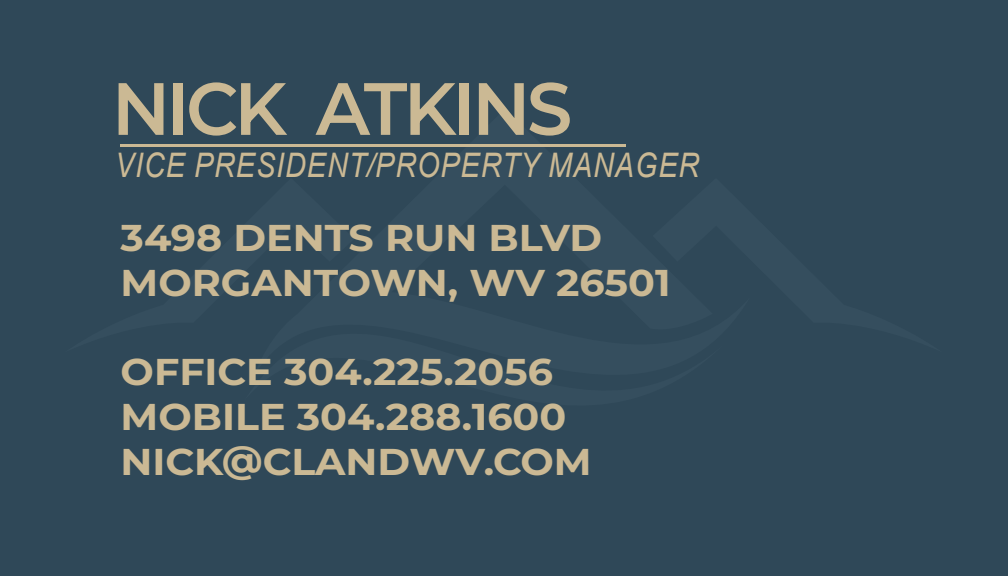
<style>
.page{position:relative;width:1008px;height:576px;background:#2f4858}
.page>*{position:absolute;margin:0;border:0;box-sizing:border-box;transform-origin:0 0}
.t1{font:600 74px "Montserrat";letter-spacing:-.05em;color:#cbb994}
.t2{font:700 37.2px/44.8px "Montserrat";color:#cbb994;scale:1.06 1}
.t3{font:italic 34px "Arial";letter-spacing:.035em;color:#cbb994;scale:.85 1}
</style>
<div class="page">
<hr style="left:121px;top:144px;width:505px;height:2px;background:#cbb994">
<h1 class="t1" style="left:112px;top:63px;width:462px">NICK ATKINS</h1>
<p class="t3" style="left:115px;top:152px;width:689px">VICE PRESIDENT/PROPERTY MANAGER</p>
<p class="t2" style="left:121px;top:215px;width:520px">3498 DENTS RUN BLVD<br>MORGANTOWN, WV 26501</p>
<p class="t2" style="left:121px;top:349px;width:446px">OFFICE 304.225.2056<br>MOBILE 304.288.1600<br>NICK@CLANDWV.COM</p>
</div>
